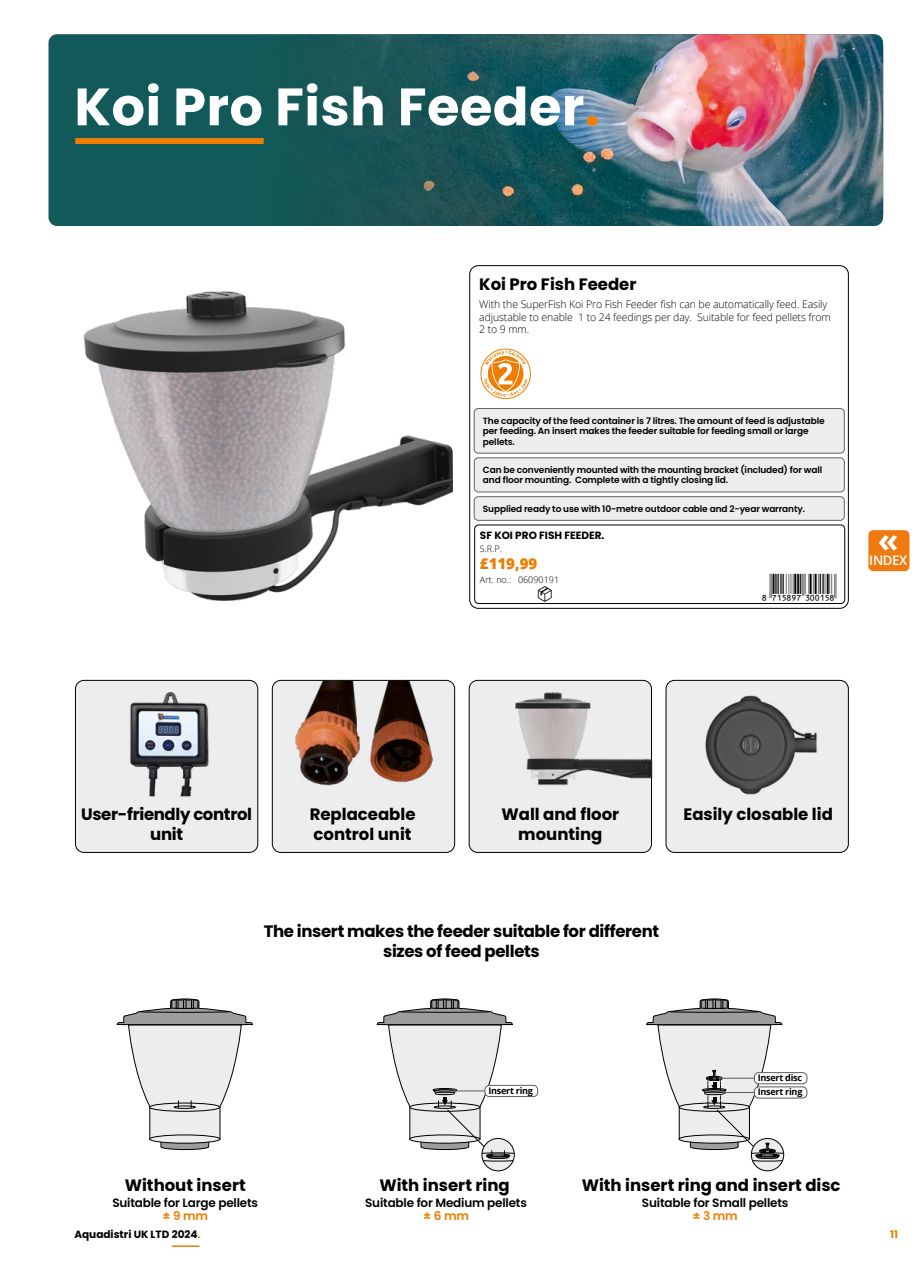
<style>
.page{position:relative;width:923px;height:1263px;background:#fff}
.page>*{position:absolute;margin:0;border:0;box-sizing:border-box;transform-origin:0 0}
.t1{font:700 52.5px "Poppins";letter-spacing:.01em;color:#fff}
.t2{font:700 33.75px "Open Sans";color:#fff}
.t3{font:27px "Ean Bwr P36 Tt";color:#000}
.t4{font:22.5px "Ecommerce";color:#000}
.t5{font:700 16.5px/19.8px "Poppins";color:#000}
.t6{font:700 16.5px/19.8px "Poppins";letter-spacing:-.02em;color:#000;text-align:center}
.t7{font:800 15px "Open Sans";color:#ef7d00}
.t8{font:600 13.2px "Open Sans";letter-spacing:-.025em;color:#fff}
.t9{font:600 12px "Poppins";letter-spacing:-.015em;color:#000}
.t10{font:600 12px "Poppins";color:#ef7d00}
.t11{font:300 10.5px/12.6px "Open Sans";letter-spacing:-.01em;color:#000}
.t12{font:700 10.5px "Poppins";color:#000}
.t13{font:700 10.5px "Poppins";color:#ef7d00}
.t14{font:700 9.15px "Open Sans";letter-spacing:-.03em;color:#000}
.t15{font:600 9px/10.5px "Poppins";letter-spacing:-.015em;color:#000}
.t16{font:300 9px "Open Sans";color:#000}
.s1{color:#ef7d00}
.s2{color:#ef7b10}
</style>
<div class="page">
<div style="left:48px;top:34px;width:835px;height:192px;background:#125a5a;border-radius:13px"></div>
<img style="left:189px;top:34px;width:694px;height:192px">
<hr style="left:172px;top:1245px;width:27px;height:2px;background:#ef7b10">
<div style="left:868px;top:530px;width:42px;height:42px;background:#ef7b10;border-radius:5px"></div>
<div style="left:867px;top:529px;width:43px;height:43px;border:1px solid #fff;border-radius:5px"></div>
<div style="left:469px;top:265px;width:379px;height:343px;border:1px solid #000;border-radius:9px"></div>
<div style="left:474px;top:525px;width:371px;height:79px;border:1px solid #000;border-radius:4px"></div>
<div style="left:474px;top:408px;width:370px;height:45px;background:#ededed;border-radius:4px"></div>
<div style="left:474px;top:408px;width:370px;height:45px;border:1px solid #646363;border-radius:4px"></div>
<div style="left:474px;top:458px;width:370px;height:34px;background:#ededed;border-radius:4px"></div>
<div style="left:474px;top:458px;width:370px;height:34px;border:1px solid #646363;border-radius:4px"></div>
<div style="left:474px;top:497px;width:370px;height:23px;background:#ededed;border-radius:4px"></div>
<div style="left:474px;top:496px;width:370px;height:24px;border:1px solid #646363;border-radius:4px"></div>
<div style="left:75px;top:138px;width:189px;height:6px;background:#ef7d00"></div>
<svg style="left:481px;top:349px;width:49px;height:50px"></svg>
<div style="left:480px;top:349px;width:51px;height:50px;border:1px solid #ef7d04;border-radius:50%"></div>
<svg style="left:484px;top:351px;width:43px;height:46px"></svg>
<div style="left:75px;top:680px;width:183px;height:172px;background:#ededed;border-radius:9px"></div>
<div style="left:75px;top:680px;width:183px;height:173px;border:1px solid #000;border-radius:9px"></div>
<div style="left:272px;top:680px;width:183px;height:172px;background:#ededed;border-radius:9px"></div>
<div style="left:272px;top:680px;width:183px;height:173px;border:1px solid #000;border-radius:9px"></div>
<div style="left:469px;top:680px;width:182px;height:172px;background:#ededed;border-radius:9px"></div>
<div style="left:469px;top:680px;width:182px;height:173px;border:1px solid #000;border-radius:9px"></div>
<div style="left:666px;top:680px;width:182px;height:172px;background:#ededed;border-radius:9px"></div>
<div style="left:666px;top:680px;width:182px;height:173px;border:1px solid #000;border-radius:9px"></div>
<img style="left:289px;top:680px;width:147px;height:106px">
<svg style="left:117px;top:998px;width:136px;height:152px"></svg>
<svg style="left:482px;top:1138px;width:32px;height:33px"></svg>
<div style="left:481px;top:1138px;width:34px;height:33px;border:1px solid #000;border-radius:50%"></div>
<div style="left:484px;top:1085px;width:54px;height:12px;border:1px solid #555e60;border-radius:4px"></div>
<svg style="left:377px;top:998px;width:137px;height:163px"></svg>
<svg style="left:751px;top:1138px;width:32px;height:33px"></svg>
<div style="left:751px;top:1138px;width:33px;height:33px;border:1px solid #000;border-radius:50%"></div>
<div style="left:754px;top:1086px;width:53px;height:12px;border:1px solid #555e60;border-radius:4px"></div>
<div style="left:754px;top:1072px;width:53px;height:12px;border:1px solid #555e60;border-radius:4px"></div>
<svg style="left:646px;top:998px;width:137px;height:163px"></svg>
<img style="left:83px;top:291px;width:370px;height:310px">
<img style="left:129px;top:692px;width:80px;height:104px">
<img style="left:515px;top:689px;width:138px;height:103px">
<img style="left:705px;top:695px;width:111px;height:100px">
<h1 class="t1" style="left:74px;top:76px;width:527px">Koi Pro Fish Feeder<span class="s1">.</span></h1>
<h3 class="t5" style="left:479px;top:274px;width:159px">Koi Pro Fish Feeder</h3>
<p class="t11" style="left:479px;top:298px;width:353px">With the SuperFish Koi Pro Fish Feeder fish can be automatically feed. Easily adjustable to enable 1 to 24 feedings per day. Suitable for feed pellets from<br>2 to 9 mm.</p>
<p class="t15" style="left:483px;top:415px;width:343px">The capacity of the feed container is 7 litres. The amount of feed is adjustable per feeding. An insert makes the feeder suitable for feeding small or large pellets.</p>
<p class="t15" style="left:483px;top:464px;width:341px">Can be conveniently mounted with the mounting bracket (included) for wall and floor mounting. Complete with a tightly closing lid.</p>
<p class="t15" style="left:483px;top:503px;width:324px">Supplied ready to use with 10-metre outdoor cable and 2-year warranty.</p>
<p class="t12" style="left:480px;top:530px;width:126px">SF KOI PRO FISH FEEDER.</p>
<p class="t16" style="left:480px;top:573px;width:81px">Art. no.: 06090191</p>
<p class="t16" style="left:480px;top:543px;width:23px">S.R.P.</p>
<h3 class="t7" style="left:480px;top:552px;width:59px">£119,99</h3>
<h3 class="t4" style="left:537px;top:584px;width:17px">/</h3>
<h3 class="t3" style="left:754px;top:573px;width:83px">+!7B5IJ7-daabfi!</h3>
<h2 class="t2" style="left:878px;top:516px;width:22px">«</h2>
<h3 class="t8" style="left:869px;top:551px;width:40px">INDEX</h3>
<h3 class="t6" style="left:81px;top:805px;width:172px">User-friendly control unit</h3>
<h3 class="t5" style="left:310px;top:805px;width:107px">Replaceable control unit</h3>
<h3 class="t5" style="left:501px;top:805px;width:119px;text-align:center">Wall and floor mounting</h3>
<h3 class="t5" style="left:683px;top:805px;width:151px">Easily closable lid</h3>
<h3 class="t6" style="left:264px;top:921px;width:397px">The insert makes the feeder suitable for different sizes of feed pellets</h3>
<p class="t14" style="left:758px;top:1071px;width:46px">Insert disc</p>
<p class="t14" style="left:488px;top:1084px;width:46px">Insert ring</p>
<p class="t14" style="left:758px;top:1085px;width:46px">Insert ring</p>
<h3 class="t5" style="left:125px;top:1176px;width:122px">Without insert</h3>
<h3 class="t5" style="left:379px;top:1176px;width:132px">With insert ring</h3>
<h3 class="t5" style="left:582px;top:1176px;width:260px">With insert ring and insert disc</h3>
<h3 class="t9" style="left:112px;top:1196px;width:147px">Suitable for Large pellets</h3>
<h3 class="t10" style="left:162px;top:1209px;width:47px">± 9 mm</h3>
<h3 class="t9" style="left:365px;top:1196px;width:163px">Suitable for Medium pellets</h3>
<h3 class="t10" style="left:423px;top:1209px;width:47px">± 6 mm</h3>
<h3 class="t9" style="left:642px;top:1196px;width:148px">Suitable for Small pellets</h3>
<h3 class="t10" style="left:692px;top:1209px;width:47px">± 3 mm</h3>
<p class="t12" style="left:74px;top:1228px;width:128px">Aquadistri UK LTD 2024<span class="s2">.</span></p>
<p class="t13" style="left:890px;top:1228px;width:9px">11</p>
</div>
